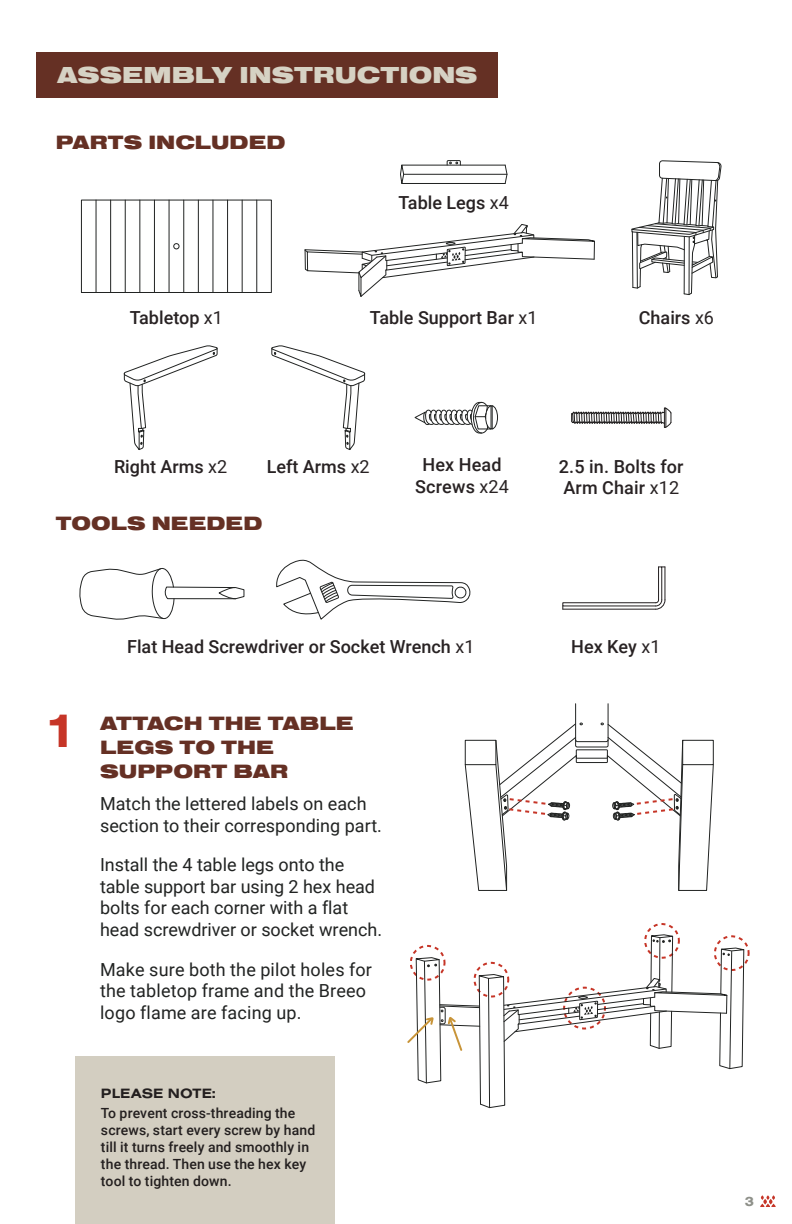
<style>
.page{position:relative;width:792px;height:1224px;background:#fff}
.page>*{position:absolute;margin:0;border:0;box-sizing:border-box;transform-origin:0 0}
.t1{font:700 50px "Nimbus San Ext";color:#c63527}
.t2{font:900 24px "Nimbus San Ext";color:#d6d2c4}
.t3{font:900 20px/24px "Nimbus San Ext";color:#653024}
.t4{font:18px/21.6px "Roboto";color:#212322}
.t5{font:500 18px/21.6px "Roboto";color:#282223;text-align:center}
.t6{font:500 14px/16.8px "Roboto";letter-spacing:.01em;color:#231f1f}
.t7{font:700 14px "Nimbus San Ext";color:#231f1f}
.t8{font:700 14px "Nimbus San Ext";color:#8e9089}
.s1{font-weight:400}
</style>
<div class="page">
<svg style="left:760px;top:1195px;width:16px;height:12px"></svg>
<div style="left:37px;top:52px;width:461px;height:46px;background:#653024"></div>
<div style="left:75px;top:1057px;width:260px;height:167px;background:#d3cec1"></div>
<hr style="left:563px;top:609px;width:93px;height:1px;background:#231f20">
<div style="left:562px;top:602px;width:94px;height:4px;border:1px solid #231f20"></div>
<svg style="left:655px;top:566px;width:11px;height:44px"></svg>
<svg style="left:631px;top:160px;width:91px;height:135px"></svg>
<div style="left:81px;top:200px;width:191px;height:93px;border:1px solid #212322"></div>
<div style="left:173px;top:243px;width:7px;height:6px;border:1px solid #212322;border-radius:50%"></div>
<hr style="left:96px;top:200px;width:1px;height:92px;background:#212322">
<hr style="left:110px;top:200px;width:1px;height:92px;background:#212322">
<hr style="left:125px;top:200px;width:1px;height:92px;background:#212322">
<hr style="left:139px;top:200px;width:1px;height:92px;background:#212322">
<hr style="left:154px;top:200px;width:1px;height:92px;background:#212322">
<hr style="left:169px;top:200px;width:1px;height:92px;background:#212322">
<hr style="left:183px;top:200px;width:1px;height:92px;background:#212322">
<hr style="left:198px;top:200px;width:1px;height:92px;background:#212322">
<hr style="left:212px;top:200px;width:1px;height:92px;background:#212322">
<hr style="left:227px;top:200px;width:1px;height:92px;background:#212322">
<hr style="left:242px;top:200px;width:1px;height:92px;background:#212322">
<hr style="left:256px;top:200px;width:1px;height:92px;background:#212322">
<hr style="left:402px;top:183px;width:103px;height:1px;background:#212322">
<svg style="left:400px;top:164px;width:5px;height:20px"></svg>
<svg style="left:504px;top:164px;width:4px;height:20px"></svg>
<hr style="left:404px;top:174px;width:103px;height:1px;background:#212322">
<hr style="left:402px;top:165px;width:103px;height:1px;background:#212322">
<svg style="left:446px;top:160px;width:15px;height:6px"></svg>
<svg style="left:304px;top:224px;width:291px;height:73px"></svg>
<svg style="left:571px;top:407px;width:101px;height:21px"></svg>
<svg style="left:123px;top:345px;width:95px;height:105px"></svg>
<svg style="left:271px;top:345px;width:95px;height:105px"></svg>
<svg style="left:414px;top:401px;width:84px;height:33px"></svg>
<svg style="left:276px;top:559px;width:195px;height:61px"></svg>
<svg style="left:79px;top:568px;width:166px;height:52px"></svg>
<svg style="left:464px;top:703px;width:250px;height:188px"></svg>
<svg style="left:407px;top:923px;width:343px;height:186px"></svg>
<h2 class="t2" style="left:57px;top:62px;width:422px">ASSEMBLY INSTRUCTIONS</h2>
<p class="t3" style="left:56px;top:130px;width:231px">PARTS INCLUDED</p>
<p class="t5" style="left:398px;top:191px;width:112px">Table Legs <span class="s1">x4</span></p>
<p class="t5" style="left:130px;top:306px;width:95px">Tabletop <span class="s1">x1</span></p>
<p class="t5" style="left:370px;top:306px;width:169px">Table Support Bar <span class="s1">x1</span></p>
<p class="t5" style="left:639px;top:306px;width:77px">Chairs <span class="s1">x6</span></p>
<p class="t5" style="left:415px;top:453px;width:95px">Hex Head<br>Screws <span class="s1">x24</span></p>
<p class="t5" style="left:114px;top:456px;width:115px">Right Arms <span class="s1">x2</span></p>
<p class="t5" style="left:267px;top:456px;width:105px">Left Arms <span class="s1">x2</span></p>
<p class="t5" style="left:559px;top:455px;width:126px;text-align:left">2.5 in. Bolts for<br>Arm Chair <span class="s1">x12</span></p>
<p class="t3" style="left:56px;top:511px;width:208px">TOOLS NEEDED</p>
<p class="t5" style="left:127px;top:635px;width:349px">Flat Head Screwdriver or Socket Wrench <span class="s1">x1</span></p>
<p class="t5" style="left:571px;top:635px;width:91px">Hex Key <span class="s1">x1</span></p>
<h1 class="t1" style="left:44px;top:697px;width:34px">1</h1>
<p class="t3" style="left:100px;top:712px;width:255px">ATTACH THE TABLE<br>LEGS TO THE<br>SUPPORT BAR</p>
<p class="t4" style="left:100px;top:792px;width:283px">Match the lettered labels on each section to their corresponding part.</p>
<p class="t4" style="left:100px;top:853px;width:283px">Install the 4 table legs onto the table support bar using 2 hex head bolts for each corner with a flat head screwdriver or socket wrench.</p>
<p class="t4" style="left:100px;top:958px;width:273px">Make sure both the pilot holes for the tabletop frame and the Breeo logo flame are facing up.</p>
<p class="t7" style="left:101px;top:1083px;width:116px">PLEASE NOTE:</p>
<p class="t6" style="left:101px;top:1104px;width:216px">To prevent cross-threading the screws, start every screw by hand till it turns freely and smoothly in the thread. Then use the hex key tool to tighten down.</p>
<p class="t8" style="left:745px;top:1192px;width:11px">3</p>
</div>
